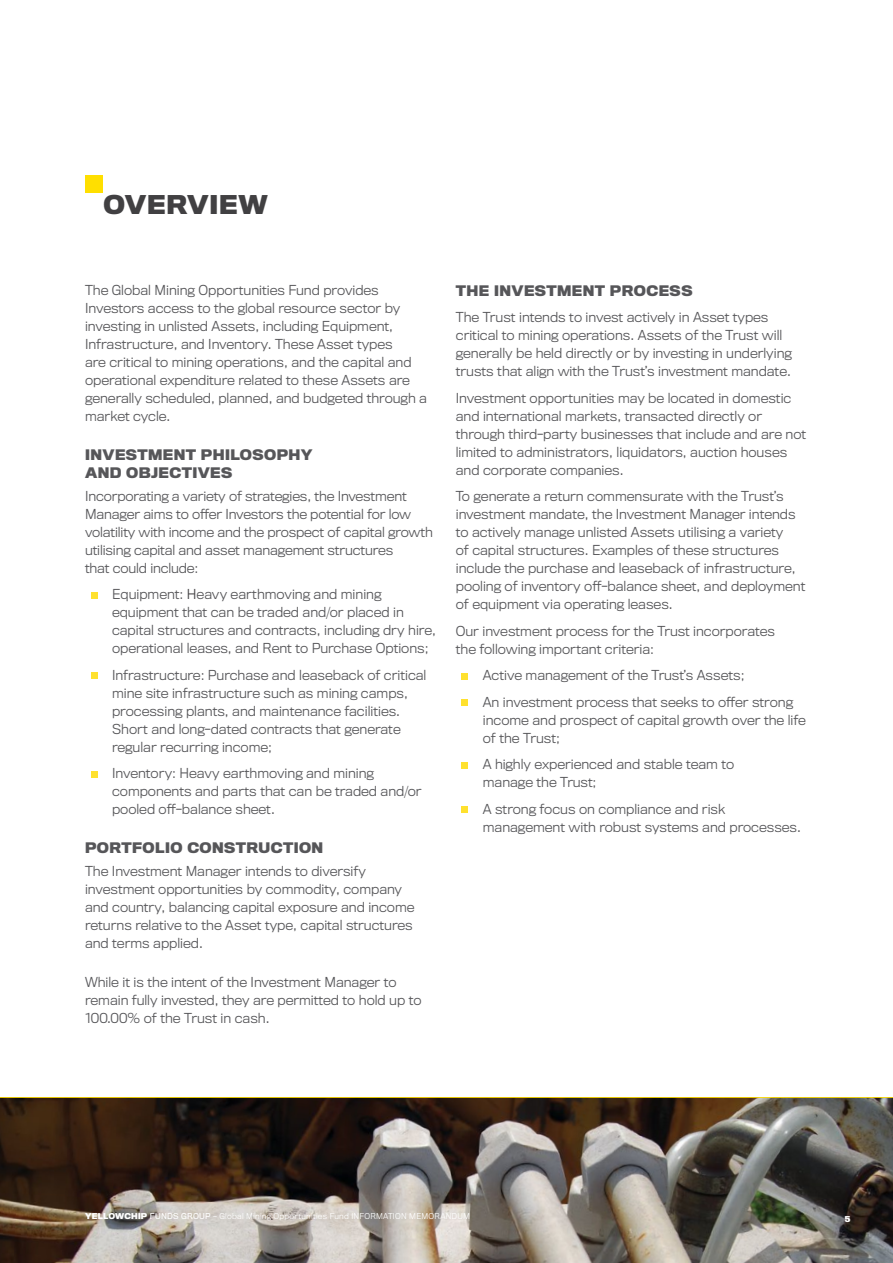
<style>
.page{position:relative;width:893px;height:1263px;background:#fff}
.page>*{position:absolute;margin:0;border:0;box-sizing:border-box;transform-origin:0 0}
.t1{font:300 48px "Titling Gothic FB";color:#ffe12e;scale:1.25 1}
.t2{font:700 24px "Titling Gothic FB";letter-spacing:.03em;color:#414042}
.t3{font:700 13.5px/18px "Titling Gothic FB";letter-spacing:.03em;color:#565659}
.t4{font:300 12.75px/18px "Titling Gothic FB";color:#565659}
.t5{font:300 7.5px "Titling Gothic FB";letter-spacing:.03em;color:#fff}
.t6{font:700 7.5px "Titling Gothic FB";color:#fff}
.s1{color:#414042}
.s2{font-weight:700}
.s3{font-weight:400}
</style>
<div class="page">
<div style="left:85px;top:175px;width:18px;height:18px;background:#ffdf00"></div>
<img style="left:0;top:1098px;width:893px;height:165px">
<h2 class="t2" style="left:103px;top:190px;width:166px">OVERVIEW</h2>
<p class="t4" style="left:85px;top:281px;width:343px">The Global Mining Opportunities Fund provides Investors access to the global resource sector by investing in unlisted Assets, including Equipment, Infrastructure, and Inventory. These Asset types<br>are critical to mining operations, and the capital and operational expenditure related to these Assets are generally scheduled, planned, and budgeted through a market cycle.</p>
<p class="t3" style="left:85px;top:446px;width:229px">INVESTMENT PHILOSOPHY<br>AND OBJECTIVES</p>
<p class="t4" style="left:85px;top:487px;width:349px">Incorporating a variety of strategies, the Investment Manager aims to offer Investors the potential for low volatility with income and the prospect of capital growth utilising capital and asset management structures<br>that could include:</p>
<h1 class="t1" style="left:85px;top:552px;width:16px">.</h1>
<p class="t4" style="left:112px;top:585px;width:325px">Equipment: <span class="s1">H</span>eavy earthmoving and mining equipment that can be traded and/or placed in capital structures and contracts, including dry hire, operational leases, and Rent to Purchase Options;</p>
<h1 class="t1" style="left:85px;top:632px;width:16px">.</h1>
<p class="t4" style="left:112px;top:666px;width:316px">Infrastructure: Purchase and leaseback of critical mine site infrastructure such as mining camps, processing plants, and maintenance facilities.<br>Short and long-dated contracts that generate regular recurring income;</p>
<h1 class="t1" style="left:85px;top:731px;width:16px">.</h1>
<p class="t4" style="left:112px;top:764px;width:311px">Inventory: Heavy earthmoving and mining components and parts that can be traded and/or pooled off‑balance sheet.</p>
<p class="t3" style="left:85px;top:839px;width:240px">PORTFOLIO CONSTRUCTION</p>
<p class="t4" style="left:85px;top:862px;width:331px">The Investment Manager intends to diversify investment opportunities by commodity, company and country, balancing capital exposure and income returns relative to the Asset type, capital structures and terms applied.</p>
<p class="t4" style="left:85px;top:973px;width:338px">While it is the intent of the Investment Manager to remain fully invested, they are permitted to hold up to<br>100.00% of the Trust in cash.</p>
<p class="t3" style="left:456px;top:281px;width:238px">THE INVESTMENT PROCESS</p>
<p class="t4" style="left:456px;top:308px;width:338px">The Trust intends to invest actively in Asset types critical to mining operations. Assets of the Trust will generally be held directly or by investing in underlying trusts that align with the Trust’s investment mandate.</p>
<p class="t4" style="left:456px;top:389px;width:352px">Investment opportunities may be located in domestic and international markets, transacted directly or through third-party businesses that include and are not limited to administrators, liquidators, auction houses and corporate companies.</p>
<p class="t4" style="left:456px;top:487px;width:351px">To generate a return commensurate with the Trust’s investment mandate, the Investment Manager intends to actively manage unlisted Assets utilising a variety<br>of capital structures. Examples of these structures include the purchase and leaseback of infrastructure, pooling of inventory off-balance sheet, and deployment of equipment via operating leases.</p>
<p class="t4" style="left:456px;top:622px;width:321px">Our investment process for the Trust incorporates the following important criteria:</p>
<h1 class="t1" style="left:456px;top:633px;width:16px">.</h1>
<p class="t4" style="left:483px;top:666px;width:263px">Active management of the Trust’s Assets;</p>
<h1 class="t1" style="left:456px;top:659px;width:16px">.</h1>
<p class="t4" style="left:483px;top:693px;width:324px">An investment process that seeks to offer strong income and prospect of capital growth over the life of the Trust;</p>
<h1 class="t1" style="left:456px;top:722px;width:16px">.</h1>
<p class="t4" style="left:483px;top:755px;width:253px">A highly experienced and stable team to manage the Trust;</p>
<h1 class="t1" style="left:456px;top:766px;width:16px">.</h1>
<p class="t4" style="left:483px;top:800px;width:320px">A strong focus on compliance and risk management with robust systems and processes.</p>
<p class="t5" style="left:85px;top:1212px;width:386px"><span class="s2">YELLOWCHIP</span> <span class="s3">FUNDS GROUP</span> – Global Mining Opportunities Fund INFORMATION MEMORANDUM</p>
<p class="t6" style="left:845px;top:1214px;width:7px">5</p>
</div>
